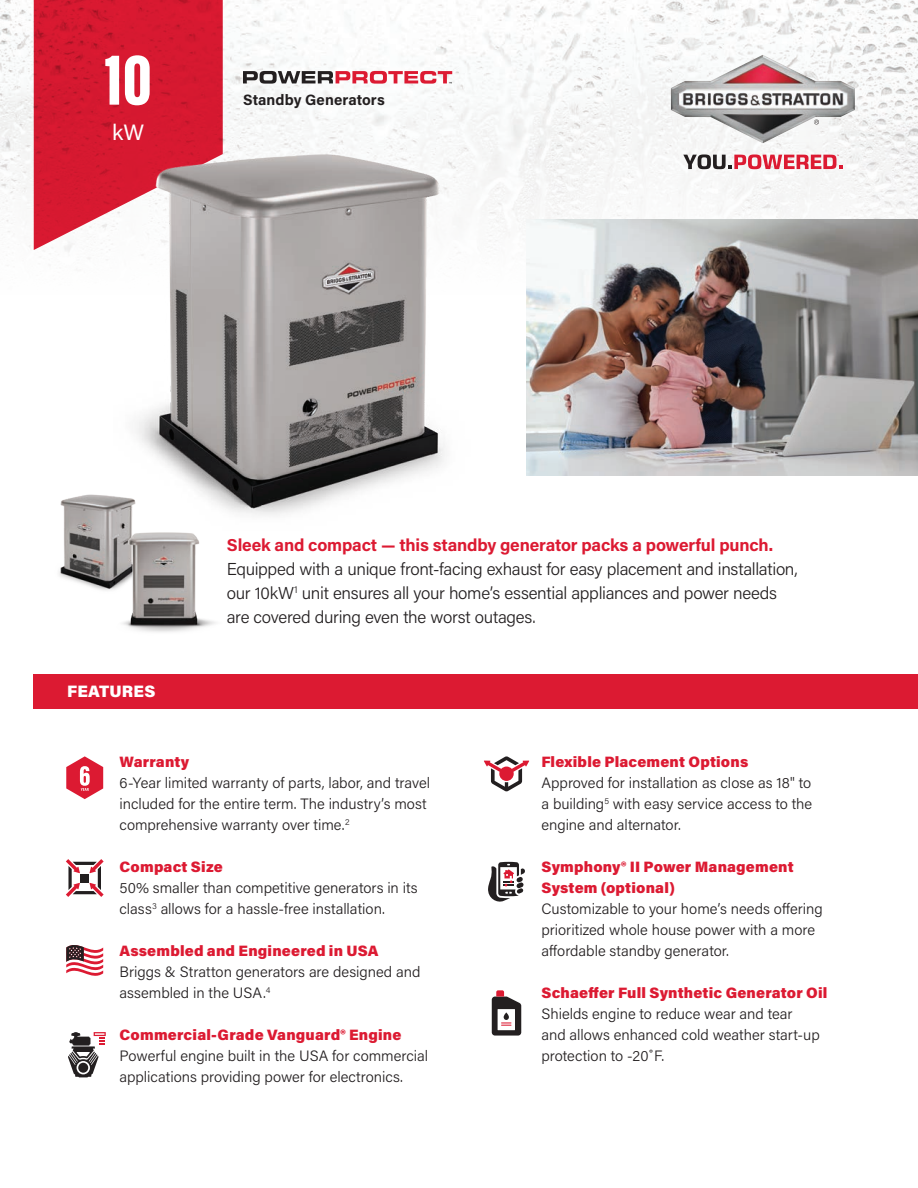
<style>
.page{position:relative;width:918px;height:1188px;background:#fff}
.page>*{position:absolute;margin:0;border:0;box-sizing:border-box;transform-origin:0 0}
.t1{font:900 75px "Acumin Pro Extra Cond";color:#fff}
.t2{font:22.2px "Acumin Pro";color:#fff}
.t3{font:300 17.25px/24px "Acumin Pro";letter-spacing:-.02em;color:#231f20}
.t4{font:900 16.5px "Acumin Pro";letter-spacing:.015em;color:#fff}
.t5{font:300 15px/21px "Acumin Pro";color:#231f20}
.t6{font:900 15px/21px "Acumin Pro";letter-spacing:.01em;color:#dc1a32}
.t7{font:700 15px "Acumin Pro";letter-spacing:.005em;color:#231f20}
.s1{font-weight:700;color:#dc1a32}
</style>
<div class="page">
<img style="left:0;top:0;width:918px;height:688px">
<svg style="left:34px;top:0;width:189px;height:250px;background:#d62239"></svg>
<img style="left:113px;top:141px;width:358px;height:389px">
<svg style="left:68px;top:1032px;width:37px;height:45px"></svg>
<svg style="left:484px;top:756px;width:45px;height:35px"></svg>
<img style="left:671px;top:55px;width:184px;height:88px">
<svg style="left:683px;top:154px;width:160px;height:15px"></svg>
<img style="left:526px;top:219px;width:392px;height:256px">
<svg style="left:243px;top:71px;width:209px;height:13px"></svg>
<div style="left:34px;top:674px;width:884px;height:34px;background:#dc1a32"></div>
<svg style="left:66px;top:756px;width:37px;height:43px"></svg>
<svg style="left:66px;top:945px;width:37px;height:31px"></svg>
<svg style="left:488px;top:862px;width:37px;height:40px"></svg>
<svg style="left:66px;top:859px;width:38px;height:38px"></svg>
<svg style="left:492px;top:990px;width:29px;height:46px"></svg>
<img style="left:48px;top:483px;width:103px;height:115px">
<img style="left:95px;top:524px;width:137px;height:122px">
<p class="t1" style="left:105px;top:33px;width:48px">10</p>
<p class="t2" style="left:112px;top:117px;width:33px">kW</p>
<p class="t7" style="left:243px;top:89px;width:143px">Standby Generators</p>
<p class="t4" style="left:67px;top:680px;width:90px">FEATURES</p>
<p class="t3" style="left:227px;top:532px;width:572px"><span class="s1">Sleek and compact — this standby generator packs a powerful punch.<br></span>Equipped with a unique front-facing exhaust for easy placement and installation, our 10kW<sup>1</sup> unit ensures all your home’s essential appliances and power needs are covered during even the worst outages.</p>
<p class="t6" style="left:120px;top:751px;width:71px">Warranty</p>
<p class="t5" style="left:120px;top:772px;width:312px">6-Year limited warranty of parts, labor, and travel included for the entire term. The industry’s most comprehensive warranty over time.<sup>2</sup></p>
<p class="t6" style="left:120px;top:856px;width:105px">Compact Size</p>
<p class="t5" style="left:120px;top:877px;width:300px">50% smaller than competitive generators in its class<sup>3</sup> allows for a hassle-free installation.</p>
<p class="t6" style="left:120px;top:940px;width:261px">Assembled and Engineered in USA</p>
<p class="t5" style="left:120px;top:961px;width:302px">Briggs &amp; Stratton generators are designed and assembled in the USA.<sup>4</sup></p>
<p class="t6" style="left:120px;top:1024px;width:283px">Commercial-Grade Vanguard® Engine</p>
<p class="t5" style="left:120px;top:1045px;width:310px">Powerful engine built in the USA for commercial applications providing power for electronics.</p>
<p class="t6" style="left:541px;top:751px;width:208px">Flexible Placement Options</p>
<p class="t5" style="left:541px;top:772px;width:272px;text-align:justify">Approved for installation as close as 18" to a building<sup>5</sup> with easy service access to the engine and alternator.</p>
<p class="t6" style="left:541px;top:856px;width:254px">Symphony® II Power Management<br>System (optional)</p>
<p class="t5" style="left:541px;top:898px;width:283px">Customizable to your home’s needs offering prioritized whole house power with a more affordable standby generator.</p>
<p class="t6" style="left:541px;top:982px;width:288px">Schaeffer Full Synthetic Generator Oil</p>
<p class="t5" style="left:541px;top:1003px;width:280px">Shields engine to reduce wear and tear and allows enhanced cold weather start-up protection to -20˚F.</p>
</div>
